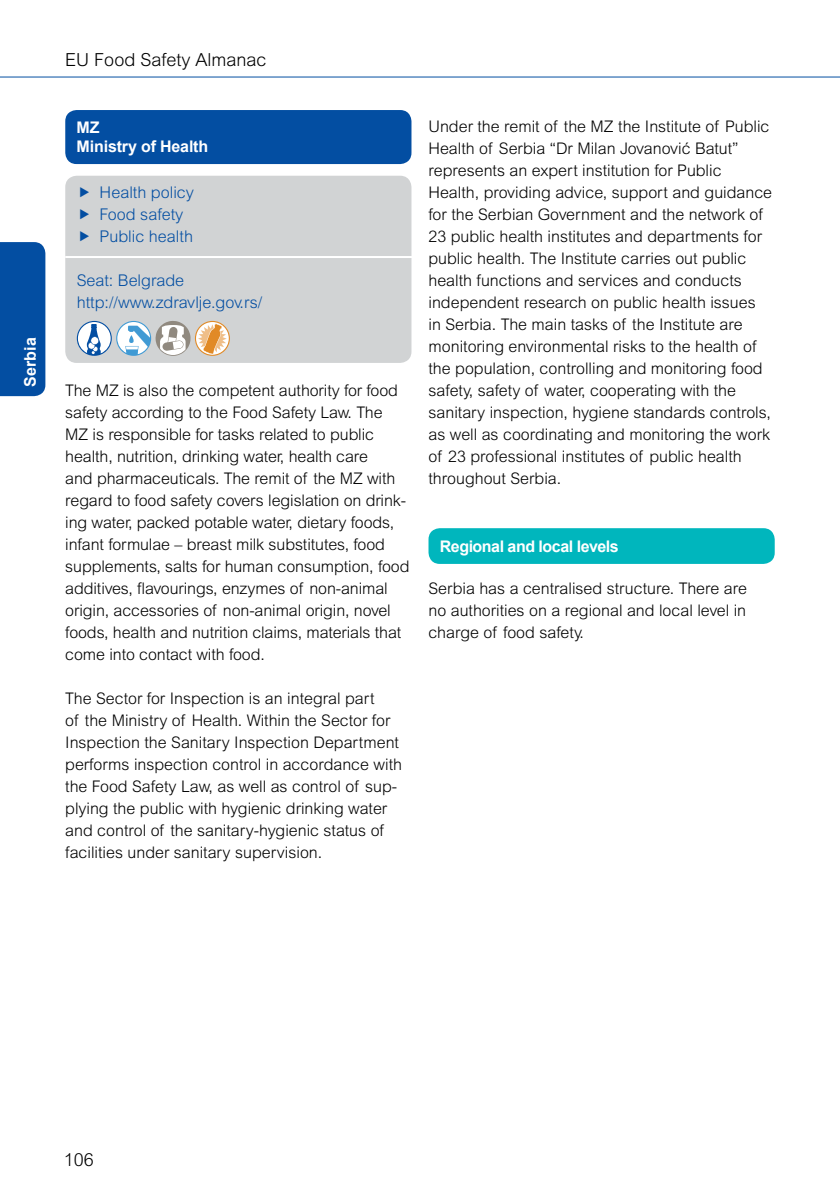
<style>
.page{position:relative;width:840px;height:1191px;background:#fff}
.page>*{position:absolute;margin:0;border:0;box-sizing:border-box;transform-origin:0 0}
.t1{font:300 18px "Arial MT Pro";color:#000}
.Fließtext{font:300 16.2px "Arial MT Pro";color:#034ea2}
.Fließtext_blau{font:300 16px/22px "Arial MT Pro";color:#000}
.Fließtext-2{font:300 16px/22px "Arial MT Pro";color:#000;text-align:justify}
.Kaestchen{font:700 16px "Arial";letter-spacing:-.02em;color:#fff}
</style>
<div class="page">
<hr style="left:0;top:76px;width:839px;height:2px;background:#034ea2">
<div style="left:0;top:242px;width:45px;height:154px;background:#034ea2"></div>
<div style="left:65px;top:176px;width:346px;height:187px;background:#d1d3d4;border-radius:11px"></div>
<hr style="left:65px;top:256px;width:349px;height:2px;background:#fff">
<div style="left:65px;top:110px;width:346px;height:54px;background:#034ea2;border-radius:11px"></div>
<div style="left:428px;top:528px;width:346px;height:36px;background:#00b6bd;border-radius:11px"></div>
<svg style="left:77px;top:321px;width:153px;height:35px"></svg>
<p class="Kaestchen" style="left:19px;top:386px;width:50px;rotate:-90deg">Serbia</p>
<p class="t1" style="left:65px;top:49px;width:203px">EU Food Safety Almanac</p>
<p class="Kaestchen" style="left:77px;top:117px;width:24px">MZ</p>
<p class="Kaestchen" style="left:77px;top:136px;width:133px">Ministry of Health</p>
<p class="Fließtext" style="left:100px;top:182px;width:96px">Health policy</p>
<p class="Fließtext" style="left:100px;top:204px;width:85px">Food safety</p>
<p class="Fließtext" style="left:100px;top:226px;width:95px">Public health</p>
<p class="Fließtext" style="left:77px;top:270px;width:109px">Seat: Belgrade</p>
<p class="Fließtext" style="left:77px;top:292px;width:187px">http://www.zdravlje.gov.rs/</p>
<p class="Fließtext_blau" style="left:65px;top:380px;width:345px">The MZ is also the competent authority for food safety according to the Food Safety Law. The MZ is responsible for tasks related to public health, nutrition, drinking water, health care<br>and pharmaceuticals. The remit of the MZ with regard to food safety covers legislation on drink&shy;ing water, packed potable water, dietary foods, infant formulae – breast milk substitutes, food supplements, salts for human consumption, food additives, flavourings, enzymes of non-animal origin, accessories of non-animal origin, novel foods, health and nutrition claims, materials that come into contact with food.</p>
<p class="Fließtext_blau" style="left:65px;top:688px;width:338px">The Sector for Inspection is an integral part<br>of the Ministry of Health. Within the Sector for Inspection the Sanitary Inspection Department performs inspection control in accordance with the Food Safety Law, as well as control of sup&shy;plying the public with hygienic drinking water and control of the sanitary-hygienic status of facilities under sanitary supervision.</p>
<p class="Fließtext_blau" style="left:428px;top:116px;width:345px">Under the remit of the MZ the Institute of Public Health of Serbia “Dr Milan Jovanović Batut” represents an expert institution for Public Health, providing advice, support and guidance for the Serbian Government and the network of 23 public health institutes and departments for public health. The Institute carries out public health functions and services and conducts independent research on public health issues in Serbia. The main tasks of the Institute are monitoring environmental risks to the health of the population, controlling and monitoring food safety, safety of water, cooperating with the sanitary inspection, hygiene standards controls, as well as coordinating and monitoring the work of 23 professional institutes of public health throughout Serbia.</p>
<p class="Kaestchen" style="left:439px;top:535px;width:180px">Regional and local levels</p>
<p class="Fließtext-2" style="left:428px;top:578px;width:320px">Serbia has a centralised structure. There are no authorities on a regional and local level in charge of food safety.</p>
<p class="t1" style="left:64px;top:1149px;width:32px">106</p>
</div>
